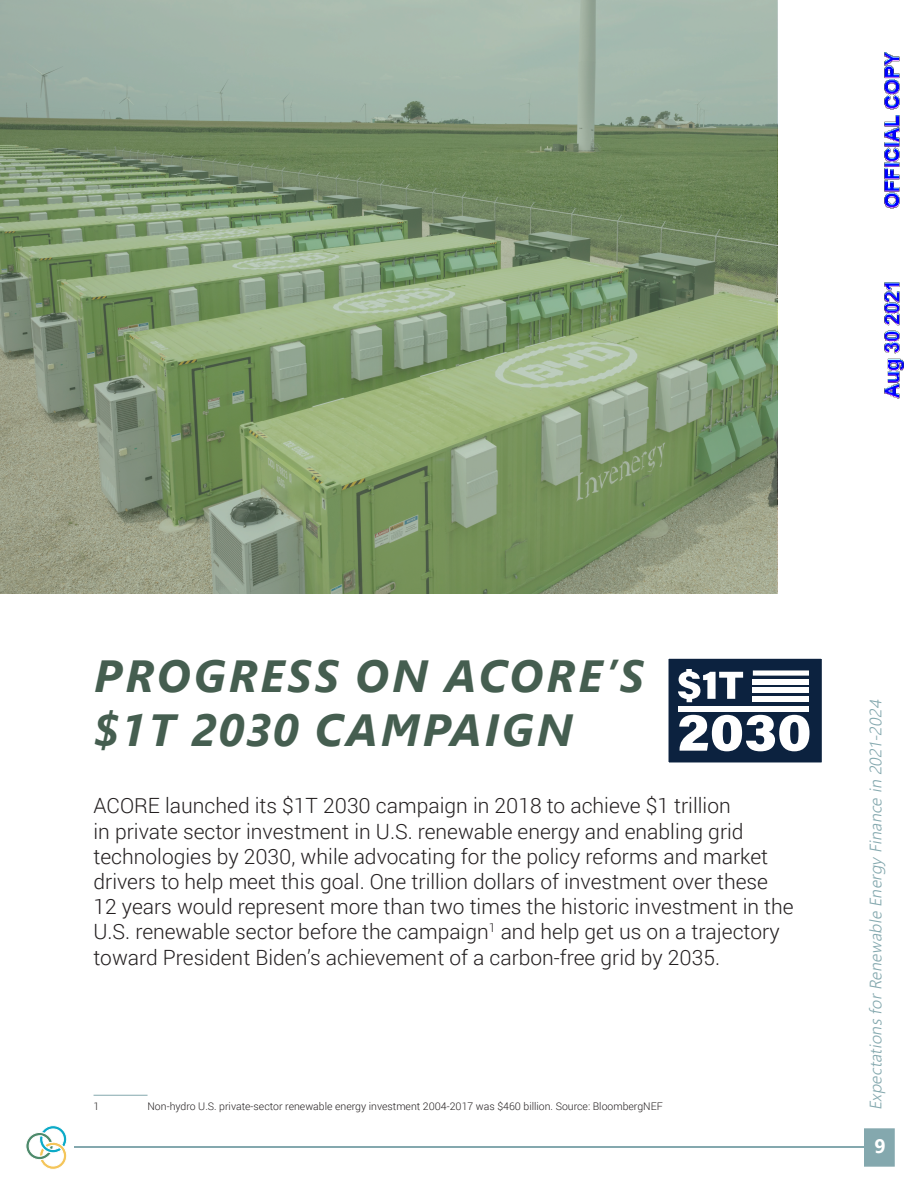
<style>
.page{position:relative;width:918px;height:1188px;background:#fff}
.page>*{position:absolute;margin:0;border:0;box-sizing:border-box;transform-origin:0 0}
.t1{font:italic 700 45px/54px "Segoe UI";letter-spacing:.065em;color:#455e50}
.t2{font:300 21px/25.2px "Roboto";color:#231f20}
.t3{font:700 19.5px "Segoe UI";color:#fff}
.t4{font:italic 300 16.5px "Segoe UI";color:#84a8ae}
.Footnotes{font:300 10.5px "Roboto";color:#231f20}
</style>
<div class="page">
<hr style="left:75px;top:1147px;width:805px;height:1px;background:#84a8ae">
<div style="left:864px;top:1128px;width:31px;height:39px;background:#84a8ae;border:2px solid #84a8ae"></div>
<svg style="left:26px;top:1125px;width:41px;height:45px"></svg>
<svg style="left:0;top:0;width:778px;height:594px;background:#889d7c"></svg>
<div style="left:666px;top:656px;width:159px;height:109px;background:#0c223f;border:3px solid #fff"></div>
<div style="left:753px;top:688px;width:56px;height:5px;background:#fff"></div>
<div style="left:753px;top:696px;width:56px;height:5px;background:#fff"></div>
<div style="left:679px;top:706px;width:130px;height:5px;background:#fff"></div>
<div style="left:753px;top:679px;width:56px;height:5px;background:#fff"></div>
<div style="left:753px;top:670px;width:56px;height:6px;background:#fff"></div>
<svg style="left:679px;top:715px;width:130px;height:36px"></svg>
<svg style="left:678px;top:669px;width:65px;height:33px"></svg>
<hr style="left:94px;top:1095px;width:54px;height:1px;background:#84a8ae">
<img style="left:884px;top:52px;width:16px;height:157px">
<img style="left:884px;top:282px;width:20px;height:117px">
<h1 class="t1" style="left:94px;top:642px;width:552px">PROGRESS ON ACORE’S $1T 2030 CAMPAIGN</h1>
<p class="t2" style="left:94px;top:793px;width:702px">ACORE launched its $1T 2030 campaign in 2018 to achieve $1 trillion<br>in private sector investment in U.S. renewable energy and enabling grid technologies by 2030, while advocating for the policy reforms and market drivers to help meet this goal. One trillion dollars of investment over these 12 years would represent more than two times the historic investment in the U.S. renewable sector before the campaign<sup>1</sup> and help get us on a trajectory toward President Biden’s achievement of a carbon-free grid by 2035.</p>
<p class="Footnotes" style="left:94px;top:1099px;width:7px">1</p>
<p class="Footnotes" style="left:148px;top:1099px;width:517px">Non-hydro U.S. private-sector renewable energy investment 2004-2017 was $460 billion. Source: BloombergNEF</p>
<p class="t4" style="left:860px;top:1110px;width:417px;rotate:-90deg">ExpectationsforRenewableEnergyFinancein 2021-2024</p>
<p class="t3" style="left:874px;top:1128px;width:13px">9</p>
</div>
